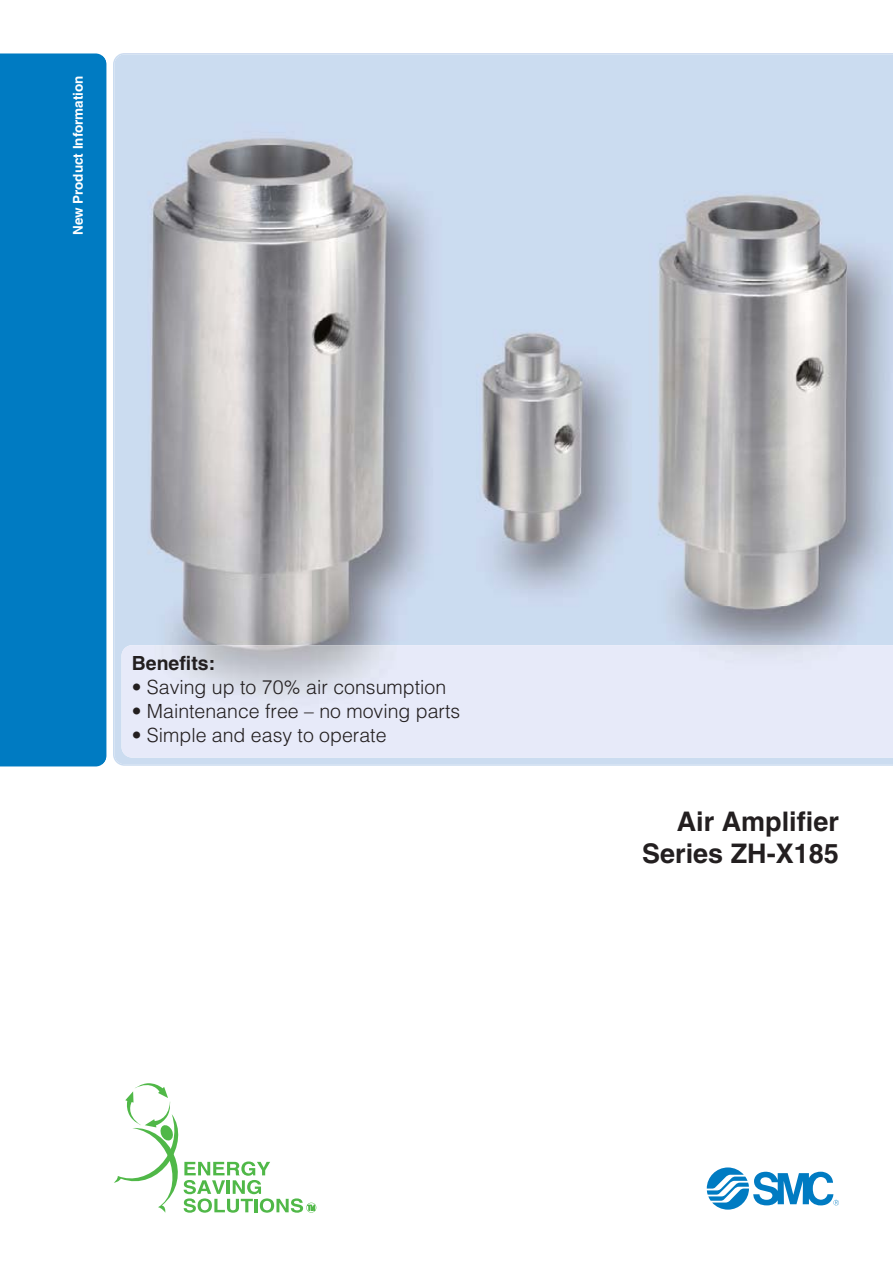
<style>
.page{position:relative;width:893px;height:1263px;background:#fff}
.page>*{position:absolute;margin:0;border:0;box-sizing:border-box;transform-origin:0 0}
.t1{font:700 27px/32.4px "Helvetica";color:#231f20;text-align:right}
.t2{font:300 19.5px "Helvetica";color:#231f20}
.t3{font:700 19.5px "Helvetica";color:#231f20}
.t4{font:700 13.5px "Helvetica";color:#fff}
</style>
<div class="page">
<div style="left:0;top:53px;width:102px;height:713px;background:#007bc2"></div>
<svg style="left:706px;top:1167px;width:133px;height:43px"></svg>
<svg style="left:120px;top:53px;width:772px;height:1px"></svg>
<img style="left:102px;top:62px;width:5px;height:703px">
<hr style="left:102px;top:55px;width:4px;height:709px;background:#007bc2">
<img style="left:113px;top:54px;width:779px;height:712px">
<img style="left:121px;top:645px;width:771px;height:113px">
<svg style="left:114px;top:1083px;width:202px;height:130px"></svg>
<p class="t4" style="left:73px;top:235px;width:161px;rotate:-90deg">New Product Information</p>
<p class="t3" style="left:132px;top:656px;width:85px">Benefits:</p>
<p class="t2" style="left:132px;top:680px;width:316px">• Saving up to 70% air consumption</p>
<p class="t2" style="left:132px;top:704px;width:330px">• Maintenance free – no moving parts</p>
<p class="t2" style="left:132px;top:728px;width:256px">• Simple and easy to operate</p>
<h1 class="t1" style="left:642px;top:808px;width:198px">Air Amplifier<br>Series ZH-X185</h1>
</div>
